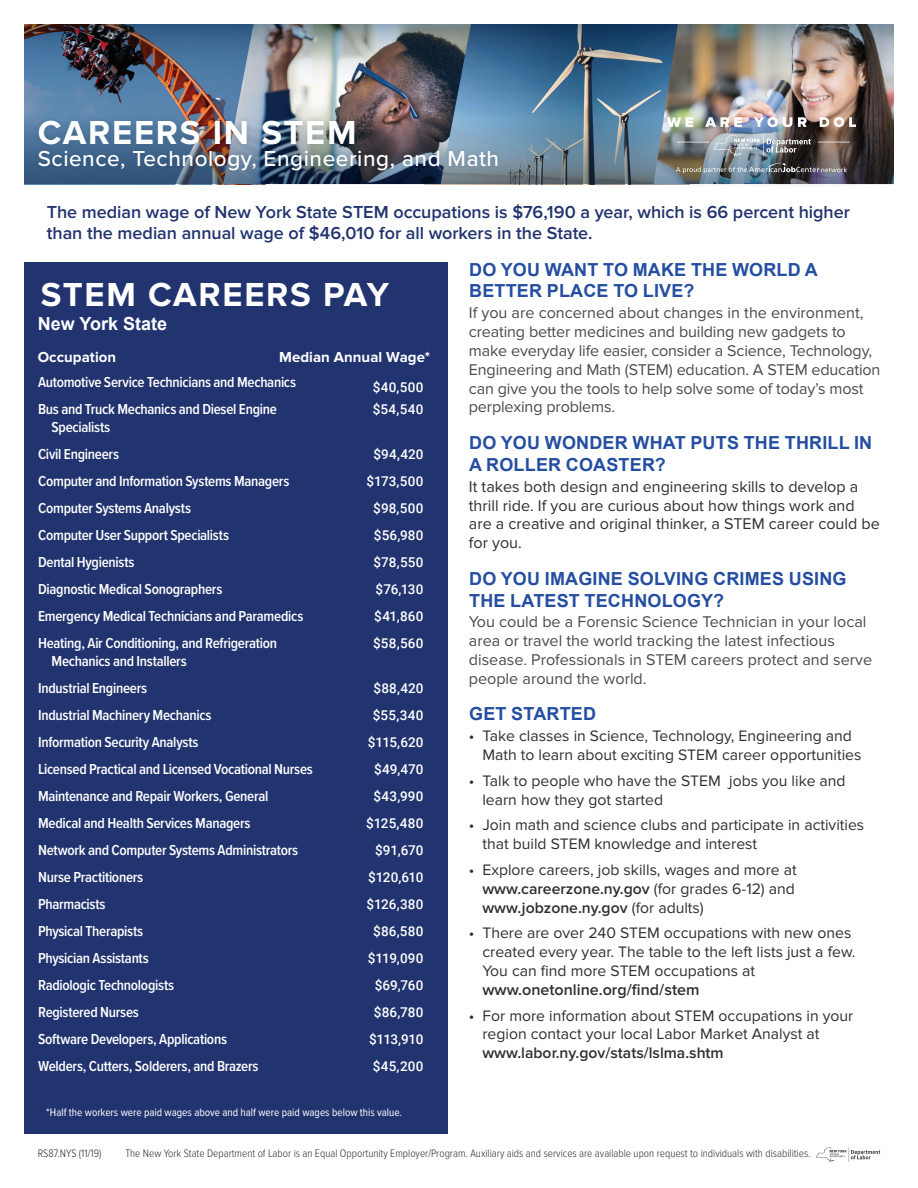
<style>
.page{position:relative;width:918px;height:1188px;background:#fff}
.page>*{position:absolute;margin:0;border:0;box-sizing:border-box;transform-origin:0 0}
.t1{font:700 34.5px "Proxima Nova";letter-spacing:.05em;color:#fff}
.t2{font:500 22.5px "Proxima Nova";letter-spacing:.025em;color:#fff}
.t3{font:700 18px/21.6px "Arial";letter-spacing:.01em;color:#244ea1}
.Main_Head_Line{font:600 18px/21.6px "Proxima Nova";letter-spacing:-.005em;color:#22346f}
.Fact_Sheet_Sub-head{font:700 18px "Arial";color:#fff}
.t4{font:16.2px/18.9px "Proxima Nova";letter-spacing:-.01em;color:#4a4b4c}
.t5{font:16.2px/18.9px "Proxima Nova";color:#312f30}
.t6{font:600 16.2px "Proxima Nova";color:#312f30}
.t7{font:15.75px/18.9px "Proxima Nova";color:#312f30}
.t8{font:600 15.75px "Proxima Nova";color:#312f30}
.Data_Labels{font:600 15px/18px "Proxima Nova Cond";letter-spacing:-.02em;color:#fff}
.t9{font:700 15px "Proxima Nova";letter-spacing:.005em;color:#fff}
.Data_Values{font:500 13.5px "Roboto";letter-spacing:.01em;color:#fff}
.P{font:300 11.25px "Proxima Nova Cond";color:#312f30}
.t10{font:11.25px "Proxima Nova Cond";color:#fff}
.s1{font-weight:600}
</style>
<div class="page">
<img style="left:25px;top:25px;width:868px;height:159px">
<div style="left:21px;top:262px;width:427px;height:872px;background:#22346f"></div>
<div style="left:670px;top:120px;width:204px;height:71px;background:#231f20;opacity:.22"></div>
<svg style="left:818px;top:142px;width:32px;height:1px"></svg>
<svg style="left:677px;top:135px;width:134px;height:21px"></svg>
<svg style="left:667px;top:117px;width:26px;height:10px"></svg>
<svg style="left:705px;top:117px;width:37px;height:10px"></svg>
<svg style="left:754px;top:117px;width:38px;height:10px"></svg>
<svg style="left:798px;top:117px;width:9px;height:10px"></svg>
<svg style="left:820px;top:117px;width:36px;height:10px"></svg>
<svg style="left:676px;top:163px;width:171px;height:10px"></svg>
<div style="left:33px;top:115px;width:471px;height:62px;background:#002953;opacity:.2"></div>
<svg style="left:816px;top:1147px;width:64px;height:15px"></svg>
<h1 class="t1" style="left:38px;top:113px;width:320px">CAREERS IN STEM</h1>
<h2 class="t2" style="left:38px;top:142px;width:463px">Science, Technology, Engineering, and Math</h2>
<p class="Main_Head_Line" style="left:47px;top:201px;width:805px">The median wage of New York State STEM occupations is $76,190 a year, which is 66 percent higher than the median annual wage of $46,010 for all workers in the State.</p>
<h1 class="t1" style="left:41px;top:275px;width:350px">STEM CAREERS PAY</h1>
<p class="Fact_Sheet_Sub-head" style="left:38px;top:311px;width:131px">New York State</p>
<p class="t9" style="left:38px;top:348px;width:80px">Occupation</p>
<p class="t9" style="left:279px;top:348px;width:153px">Median Annual Wage*</p>
<p class="Data_Labels" style="left:38px;top:373px;width:260px">Automotive Service Technicians and Mechanics</p>
<p class="Data_Values" style="left:373px;top:377px;width:52px">$40,500</p>
<p class="Data_Labels" style="left:52px;top:400px;width:227px;text-indent:-14px">Bus and Truck Mechanics and Diesel Engine<br>Specialists</p>
<p class="Data_Values" style="left:373px;top:400px;width:52px">$54,540</p>
<p class="Data_Labels" style="left:38px;top:445px;width:82px">Civil Engineers</p>
<p class="Data_Values" style="left:373px;top:445px;width:52px">$94,420</p>
<p class="Data_Labels" style="left:38px;top:472px;width:253px">Computer and Information Systems Managers</p>
<p class="Data_Values" style="left:366px;top:472px;width:59px">$173,500</p>
<p class="Data_Labels" style="left:38px;top:499px;width:154px">Computer Systems Analysts</p>
<p class="Data_Values" style="left:373px;top:499px;width:52px">$98,500</p>
<p class="Data_Labels" style="left:38px;top:526px;width:192px">Computer User Support Specialists</p>
<p class="Data_Values" style="left:374px;top:526px;width:51px">$56,980</p>
<p class="Data_Labels" style="left:38px;top:553px;width:98px">Dental Hygienists</p>
<p class="Data_Values" style="left:373px;top:553px;width:52px">$78,550</p>
<p class="Data_Labels" style="left:38px;top:580px;width:186px">Diagnostic Medical Sonographers</p>
<p class="Data_Values" style="left:376px;top:580px;width:49px">$76,130</p>
<p class="Data_Labels" style="left:38px;top:607px;width:267px">Emergency Medical Technicians and Paramedics</p>
<p class="Data_Values" style="left:374px;top:607px;width:51px">$41,860</p>
<p class="Data_Labels" style="left:52px;top:634px;width:227px;text-indent:-14px">Heating, Air Conditioning, and Refrigeration<br>Mechanics and Installers</p>
<p class="Data_Values" style="left:373px;top:634px;width:52px">$58,560</p>
<p class="Data_Labels" style="left:38px;top:679px;width:111px">Industrial Engineers</p>
<p class="Data_Values" style="left:373px;top:679px;width:52px">$88,420</p>
<p class="Data_Labels" style="left:38px;top:706px;width:175px">Industrial Machinery Mechanics</p>
<p class="Data_Values" style="left:373px;top:706px;width:52px">$55,340</p>
<p class="Data_Labels" style="left:38px;top:733px;width:162px">Information Security Analysts</p>
<p class="Data_Values" style="left:368px;top:733px;width:57px">$115,620</p>
<p class="Data_Labels" style="left:38px;top:760px;width:276px">Licensed Practical and Licensed Vocational Nurses</p>
<p class="Data_Values" style="left:374px;top:760px;width:51px">$49,470</p>
<p class="Data_Labels" style="left:38px;top:787px;width:232px">Maintenance and Repair Workers, General</p>
<p class="Data_Values" style="left:373px;top:787px;width:52px">$43,990</p>
<p class="Data_Labels" style="left:38px;top:814px;width:214px">Medical and Health Services Managers</p>
<p class="Data_Values" style="left:366px;top:814px;width:59px">$125,480</p>
<p class="Data_Labels" style="left:38px;top:841px;width:262px">Network and Computer Systems Administrators</p>
<p class="Data_Values" style="left:375px;top:841px;width:50px">$91,670</p>
<p class="Data_Labels" style="left:38px;top:868px;width:107px">Nurse Practitioners</p>
<p class="Data_Values" style="left:368px;top:868px;width:57px">$120,610</p>
<p class="Data_Labels" style="left:38px;top:895px;width:69px">Pharmacists</p>
<p class="Data_Values" style="left:366px;top:895px;width:59px">$126,380</p>
<p class="Data_Labels" style="left:38px;top:922px;width:107px">Physical Therapists</p>
<p class="Data_Values" style="left:373px;top:922px;width:52px">$86,580</p>
<p class="Data_Labels" style="left:38px;top:949px;width:112px">Physician Assistants</p>
<p class="Data_Values" style="left:368px;top:949px;width:57px">$119,090</p>
<p class="Data_Labels" style="left:38px;top:976px;width:138px">Radiologic Technologists</p>
<p class="Data_Values" style="left:375px;top:976px;width:50px">$69,760</p>
<p class="Data_Labels" style="left:38px;top:1003px;width:102px">Registered Nurses</p>
<p class="Data_Values" style="left:374px;top:1003px;width:51px">$86,780</p>
<p class="Data_Labels" style="left:38px;top:1030px;width:190px">Software Developers, Applications</p>
<p class="Data_Values" style="left:369px;top:1030px;width:56px">$113,910</p>
<p class="Data_Labels" style="left:38px;top:1057px;width:222px">Welders, Cutters, Solderers, and Brazers</p>
<p class="Data_Values" style="left:373px;top:1057px;width:52px">$45,200</p>
<p class="t10" style="left:46px;top:1104px;width:357px">*Half the workers were paid wages above and half were paid wages below this value.</p>
<p class="t3" style="left:469px;top:259px;width:350px">DO YOU WANT TO MAKE THE WORLD A<br>BETTER PLACE TO LIVE?</p>
<p class="t4" style="left:469px;top:303px;width:413px">If you are concerned about changes in the environment, creating better medicines and building new gadgets to make everyday life easier, consider a Science, Technology, Engineering and Math (STEM) education. A STEM education can give you the tools to help solve some of today’s most perplexing problems.</p>
<p class="t3" style="left:469px;top:432px;width:405px">DO YOU WONDER WHAT PUTS THE THRILL IN<br>A ROLLER COASTER?</p>
<p class="t5" style="left:469px;top:477px;width:412px">It takes both design and engineering skills to develop a thrill ride. If you are curious about how things work and are a creative and original thinker, a STEM career could be for you.</p>
<p class="t3" style="left:469px;top:568px;width:379px">DO YOU IMAGINE SOLVING CRIMES USING<br>THE LATEST TECHNOLOGY?</p>
<p class="t4" style="left:469px;top:613px;width:405px">You could be a Forensic Science Technician in your local area or travel the world tracking the latest infectious disease. Professionals in STEM careers protect and serve people around the world.</p>
<p class="t3" style="left:469px;top:703px;width:128px">GET STARTED</p>
<p class="t7" style="left:482px;top:727px;width:381px;text-indent:-14px">• Take classes in Science, Technology, Engineering and<br>Math to learn about exciting STEM career opportunities</p>
<p class="t7" style="left:482px;top:771px;width:365px;text-indent:-14px">• Talk to people who have the STEM jobs you like and learn how they got started</p>
<p class="t7" style="left:482px;top:816px;width:383px;text-indent:-14px">• Join math and science clubs and participate in activities that build STEM knowledge and interest</p>
<p class="t7" style="left:482px;top:860px;width:316px;text-align:justify;text-indent:-14px">• Explore careers, job skills, wages and more at <span class="s1">www.careerzone.ny.gov</span> (for grades 6-12) and <span class="s1">www.jobzone.ny.gov</span> (for adults)</p>
<p class="t7" style="left:482px;top:924px;width:375px;text-indent:-14px">• There are over 240 STEM occupations with new ones created every year. The table to the left lists just a few.<br>You can find more STEM occupations at</p>
<p class="t6" style="left:482px;top:980px;width:219px">www.onetonline.org/find/stem</p>
<p class="t7" style="left:482px;top:1006px;width:372px;text-indent:-14px">• For more information about STEM occupations in your region contact your local Labor Market Analyst at</p>
<p class="t8" style="left:482px;top:1044px;width:243px">www.labor.ny.gov/stats/lslma.shtm</p>
<p class="P" style="left:38px;top:1145px;width:65px">RS87.NYS (11/19)</p>
<p class="P" style="left:125px;top:1145px;width:687px">The New York State Department of Labor is an Equal Opportunity Employer/Program. Auxiliary aids and services are available upon request to individuals with disabilities.</p>
</div>
